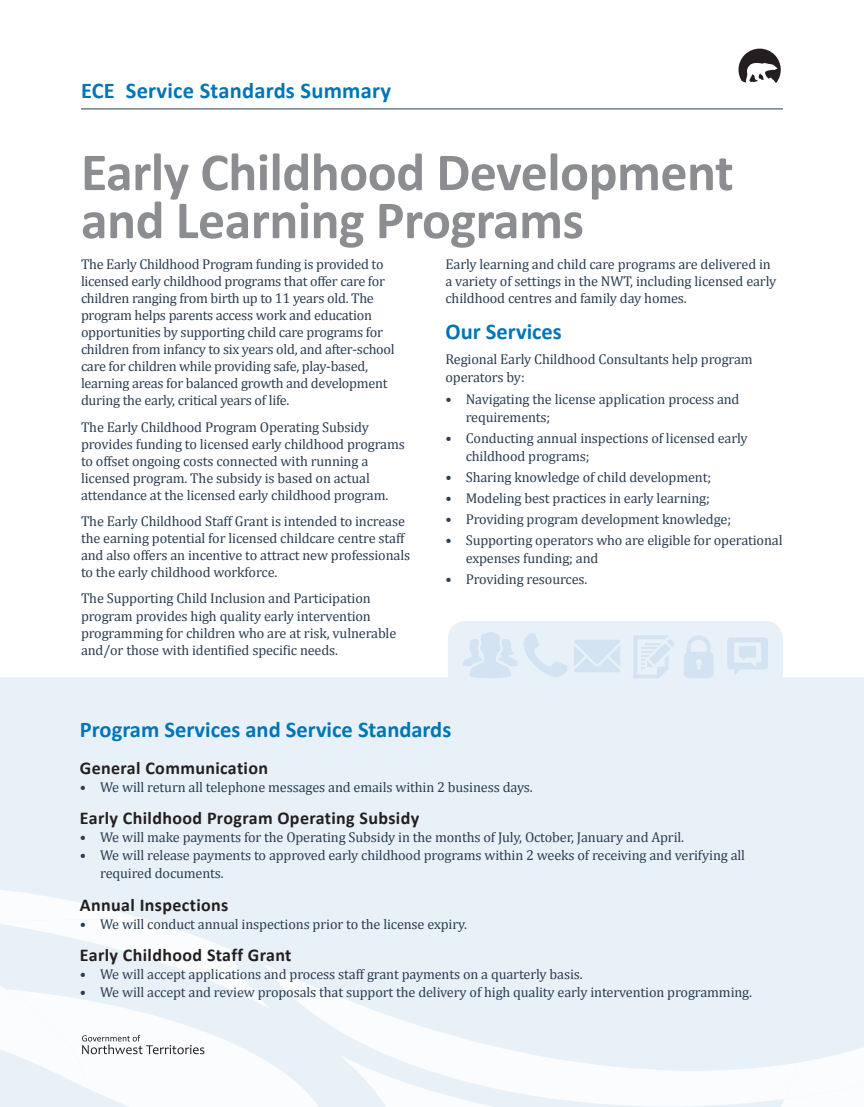
<style>
.page{position:relative;width:864px;height:1107px;background:#fff}
.page>*{position:absolute;margin:0;border:0;box-sizing:border-box;transform-origin:0 0}
.t1{font:700 54px/48px "Calibri";letter-spacing:-.01em;color:#8b8d90}
.t2{font:700 22.5px "Calibri";color:#0075b6}
.t3{font:700 18px "Calibri";letter-spacing:.02em;color:#231f20}
.t4{font:14.25px/17.1px "Cambria";letter-spacing:-.01em;color:#2b3e53}
</style>
<div class="page">
<div style="left:448px;top:621px;width:335px;height:70px;background:#e9f1f8;border-radius:18px"></div>
<div style="left:0;top:677px;width:864px;height:430px;background:#e9f1f8"></div>
<svg style="left:739px;top:49px;width:42px;height:34px"></svg>
<hr style="left:81px;top:109px;width:702px;height:1px;background:#2b3e53">
<svg style="left:271px;top:964px;width:68px;height:142px;fill:#e9f1f8"></svg>
<svg style="left:339px;top:962px;width:525px;height:145px"></svg>
<svg style="left:0;top:884px;width:271px;height:223px"></svg>
<svg style="left:574px;top:640px;width:46px;height:32px"></svg>
<svg style="left:727px;top:637px;width:41px;height:39px"></svg>
<svg style="left:463px;top:632px;width:104px;height:46px"></svg>
<svg style="left:633px;top:635px;width:42px;height:44px"></svg>
<svg style="left:684px;top:635px;width:30px;height:43px"></svg>
<h2 class="t2" style="left:81px;top:76px;width:312px">ECE Service Standards Summary</h2>
<h1 class="t1" style="left:81px;top:148px;width:654px">Early Childhood Development and Learning Programs</h1>
<p class="t4" style="left:81px;top:255px;width:315px">The Early Childhood Program funding is provided to licensed early childhood programs that offer care for children ranging from birth up to 11 years old. The program helps parents access work and education opportunities by supporting child care programs for children from infancy to six years old, and after-school care for children while providing safe, play-based, learning areas for balanced growth and development during the early, critical years of life.</p>
<p class="t4" style="left:81px;top:418px;width:325px">The Early Childhood Program Operating Subsidy provides funding to licensed early childhood programs to offset ongoing costs connected with running a licensed program. The subsidy is based on actual attendance at the licensed early childhood program.</p>
<p class="t4" style="left:81px;top:513px;width:331px">The Early Childhood Staff Grant is intended to increase the earning potential for licensed childcare centre staff and also offers an incentive to attract new professionals to the early childhood workforce.</p>
<p class="t4" style="left:81px;top:590px;width:317px">The Supporting Child Inclusion and Participation program provides high quality early intervention programming for children who are at risk, vulnerable and/or those with identified specific needs.</p>
<p class="t4" style="left:446px;top:255px;width:332px">Early learning and child care programs are delivered in a variety of settings in the NWT, including licensed early childhood centres and family day homes.</p>
<h2 class="t2" style="left:446px;top:317px;width:118px">Our Services</h2>
<p class="t4" style="left:446px;top:350px;width:309px;line-height:18px">Regional Early Childhood Consultants help program operators by:</p>
<p class="t4" style="left:466px;top:390px;width:275px;line-height:18px;text-indent:-20px">• Navigating the license application process and requirements;</p>
<p class="t4" style="left:466px;top:429px;width:284px;line-height:18px;text-indent:-20px">• Conducting annual inspections of licensed early childhood programs;</p>
<p class="t4" style="left:446px;top:469px;width:267px">• Sharing knowledge of child development;</p>
<p class="t4" style="left:446px;top:490px;width:266px">• Modeling best practices in early learning;</p>
<p class="t4" style="left:446px;top:511px;width:287px">• Providing program development knowledge;</p>
<p class="t4" style="left:466px;top:531px;width:318px;line-height:18px;text-indent:-20px">• Supporting operators who are eligible for operational expenses funding; and</p>
<p class="t4" style="left:446px;top:571px;width:143px">• Providing resources.</p>
<h2 class="t2" style="left:80px;top:715px;width:373px">Program Services and Service Standards</h2>
<p class="t3" style="left:80px;top:756px;width:190px">General Communication</p>
<p class="t4" style="left:80px;top:778px;width:454px">• We will return all telephone messages and emails within 2 business days.</p>
<p class="t3" style="left:80px;top:807px;width:341px">Early Childhood Program Operating Subsidy</p>
<p class="t4" style="left:80px;top:829px;width:606px">• We will make payments for the Operating Subsidy in the months of July, October, January and April.</p>
<p class="t4" style="left:100px;top:846px;width:646px;line-height:18px;text-indent:-20px">• We will release payments to approved early childhood programs within 2 weeks of receiving and verifying all required documents.</p>
<p class="t3" style="left:80px;top:893px;width:150px">Annual Inspections</p>
<p class="t4" style="left:80px;top:915px;width:389px">• We will conduct annual inspections prior to the license expiry.</p>
<p class="t3" style="left:80px;top:943px;width:213px">Early Childhood Staff Grant</p>
<p class="t4" style="left:80px;top:965px;width:504px">• We will accept applications and process staff grant payments on a quarterly basis.</p>
<p class="t4" style="left:80px;top:983px;width:674px">• We will accept and review proposals that support the delivery of high quality early intervention programming.</p>
</div>
